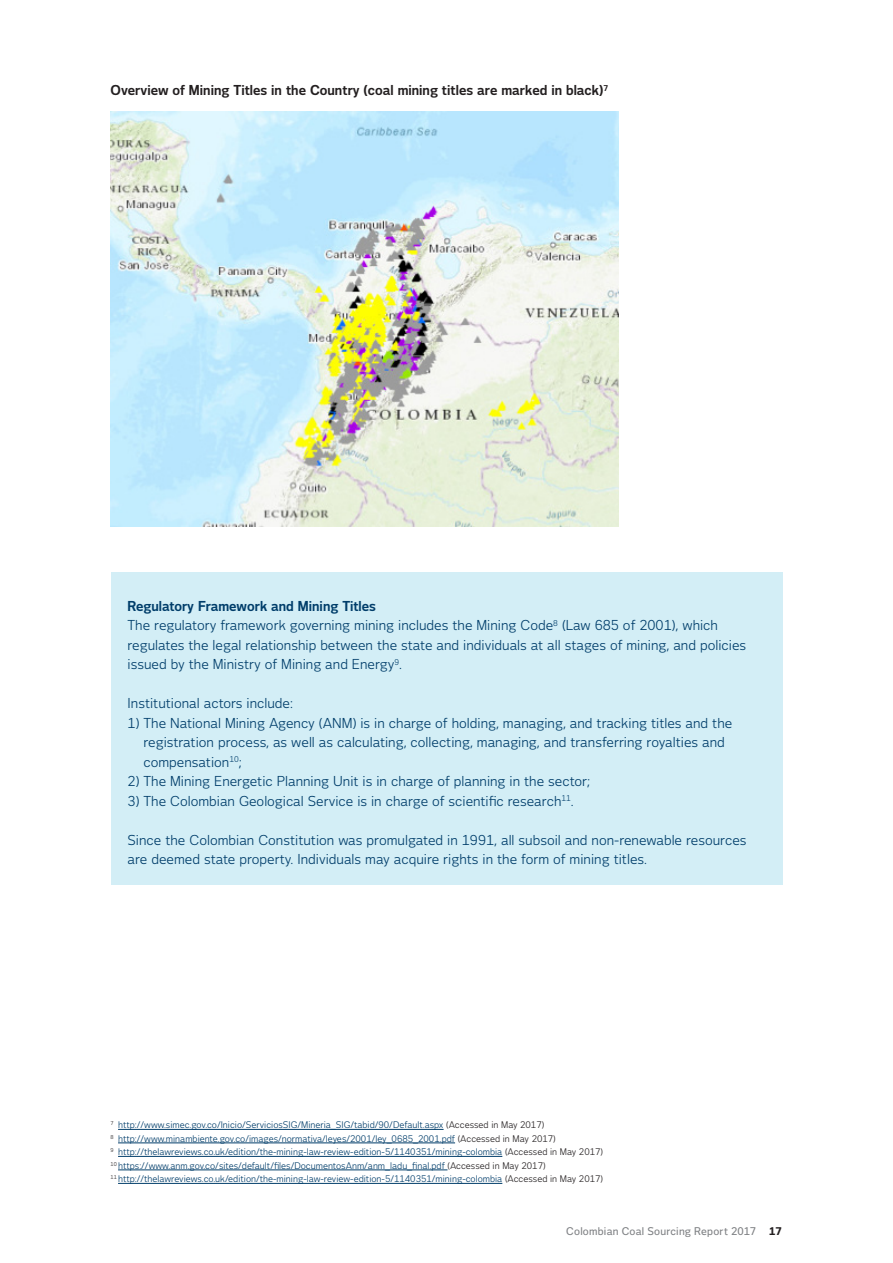
<style>
.page{position:relative;width:893px;height:1263px;background:#fff}
.page>*{position:absolute;margin:0;border:0;box-sizing:border-box;transform-origin:0 0}
.bröd{font:13.5px/19.5px "Vattenfall Voice";color:#003d6a}
.t1{font:700 13.5px "Vattenfall Voice";color:#231f20}
.bröd-2{font:700 13.5px "Vattenfall Voice";color:#003d6a}
.t2{font:500 10.5px "Vattenfall Voice";letter-spacing:.02em;color:#808285}
._01_copy_-Vit{font:9px "Vattenfall Voice";color:#003d6a}
.s1{color:#231f20}
.s2{font-weight:800;color:#231f20}
</style>
<div class="page">
<img style="left:111px;top:112px;width:508px;height:415px">
<div style="left:111px;top:572px;width:671px;height:312px;background:#d3eef6"></div>
<hr style="left:118px;top:1129px;width:326px;height:1px;background:#003d6a">
<hr style="left:118px;top:1142px;width:337px;height:1px;background:#003d6a">
<hr style="left:118px;top:1156px;width:384px;height:1px;background:#003d6a">
<hr style="left:118px;top:1169px;width:329px;height:1px;background:#003d6a">
<hr style="left:118px;top:1183px;width:384px;height:1px;background:#003d6a">
<p class="t1" style="left:111px;top:82px;width:499px">Overview of Mining Titles in the Country (coal mining titles are marked in black)<sup>7</sup></p>
<p class="bröd-2" style="left:128px;top:597px;width:250px">Regulatory Framework and Mining Titles</p>
<p class="bröd" style="left:128px;top:616px;width:620px">The regulatory framework governing mining includes the Mining Code<sup>8</sup> (Law 685 of 2001), which regulates the legal relationship between the state and individuals at all stages of mining, and policies issued by the Ministry of Mining and Energy<sup>9</sup>.</p>
<p class="bröd" style="left:128px;top:694px;width:167px">Institutional actors include:</p>
<p class="bröd" style="left:143px;top:713px;width:590px;text-indent:-16px">1) The National Mining Agency (ANM) is in charge of holding, managing, and tracking titles and the registration process, as well as calculating, collecting, managing, and transferring royalties and compensation<sup>10</sup>;</p>
<p class="bröd" style="left:128px;top:772px;width:464px">2) The Mining Energetic Planning Unit is in charge of planning in the sector;</p>
<p class="bröd" style="left:128px;top:791px;width:448px">3) The Colombian Geological Service is in charge of scientific research<sup>11</sup>.</p>
<p class="bröd" style="left:128px;top:830px;width:620px">Since the Colombian Constitution was promulgated in 1991, all subsoil and non-renewable resources are deemed state property. Individuals may acquire rights in the form of mining titles.</p>
<p class="_01_copy_-Vit" style="left:111px;top:1120px;width:435px"><sup>7</sup> http://www.simec.gov.co/Inicio/ServiciosSIG/Mineria_SIG/tabid/90/Default.aspx <span class="s1">(Accessed in May 2017)</span></p>
<p class="_01_copy_-Vit" style="left:111px;top:1133px;width:447px"><sup>8</sup> http://www.minambiente.gov.co/images/normativa/leyes/2001/ley_0685_2001.pdf <span class="s1">(Accessed in May 2017)</span></p>
<p class="_01_copy_-Vit" style="left:111px;top:1147px;width:494px"><sup>9</sup> http://thelawreviews.co.uk/edition/the-mining-law-review-edition-5/1140351/mining-colombia <span class="s1">(Accessed in May 2017)</span></p>
<p class="_01_copy_-Vit" style="left:111px;top:1160px;width:437px"><sup>10</sup> https://www.anm.gov.co/sites/default/files/DocumentosAnm/anm_ladu_final.pdf <span class="s1">(Accessed in May 2017)</span></p>
<p class="_01_copy_-Vit" style="left:111px;top:1174px;width:494px"><sup>11</sup> http://thelawreviews.co.uk/edition/the-mining-law-review-edition-5/1140351/mining-colombia <span class="s1">(Accessed in May 2017)</span></p>
<p class="t2" style="left:566px;top:1225px;width:217px">Colombian Coal Sourcing Report 2017 <span class="s2">17</span></p>
</div>
